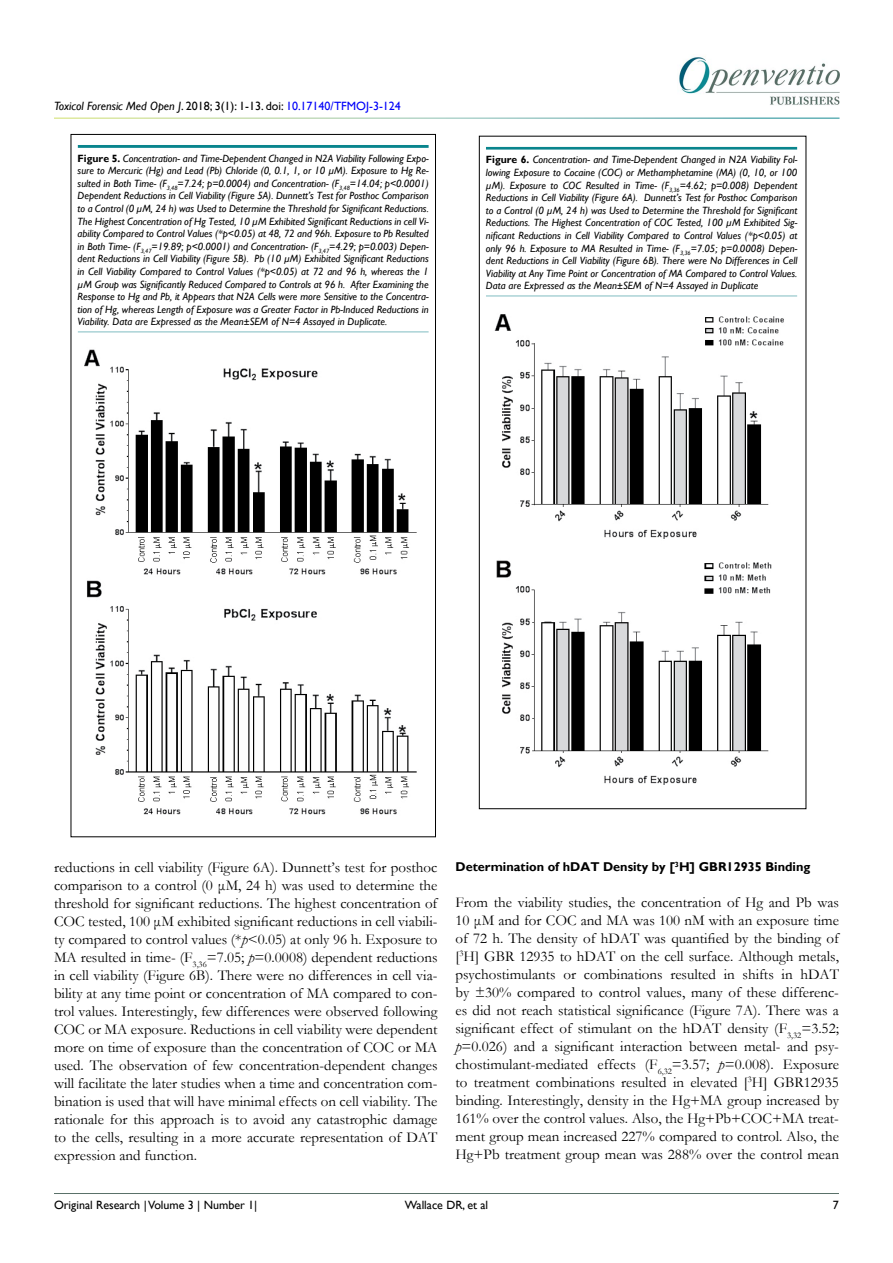
<style>
.page{position:relative;width:893px;height:1263px;background:#fff}
.page>*{position:absolute;margin:0;border:0;box-sizing:border-box;transform-origin:0 0}
.t1{font:15px/18px "Garamond";color:#000;text-align:justify}
.t2{font:700 12.75px "Gill Sans";color:#000}
.t3{font:italic 12px "Gill Sans";color:#000101}
.t4{font:12px "Gill Sans";color:#000}
.t5{font:italic 10.5px/12.6px "Gill Sans";color:#000;text-align:justify}
.s1{font-style:normal}
.s2{font-style:normal;color:#0000fa}
.s3{font-weight:700;font-style:normal}
.s4{font-style:italic}
</style>
<div class="page">
<img style="left:679px;top:57px;width:160px;height:48px">
<hr style="left:54px;top:1193px;width:785px;height:1px;background:#597068">
<img style="left:84px;top:349px;width:333px;height:466px">
<div style="left:65px;top:133px;width:378px;height:16px;background:#f9f2f3;opacity:.75"></div>
<div style="left:65px;top:318px;width:378px;height:15px;background:#f9f2f3;opacity:.75"></div>
<img style="left:494px;top:314px;width:290px;height:471px">
<div style="left:474px;top:135px;width:337px;height:16px;background:#f9f2f3;opacity:.75"></div>
<div style="left:474px;top:282px;width:337px;height:15px;background:#f9f2f3;opacity:.75"></div>
<p class="t3" style="left:54px;top:99px;width:348px">Toxicol Forensic Med Open J<span class="s1">. 2018; 3(1): 1-13. doi:</span> <span class="s2">10.17140/TFMOJ-3-124</span></p>
<p class="t5" style="left:78px;top:152px;width:353px"><span class="s3">Figure 5.</span> Concentration- and Time-Dependent Changed in N2A Viability Following Expo&shy;sure to Mercuric (Hg) and Lead (Pb) Chloride (0, 0.1, 1, or 10 μM). Exposure to Hg Re&shy;sulted in Both Time- (F<sub>3,48</sub>=7.24; p=0.0004) and Concentration- (F<sub>3,48</sub>=14.04; p&lt;0.0001)<br>Dependent Reductions in Cell Viability (Figure 5A). Dunnett’s Test for Posthoc Comparison to a Control (0 μM, 24 h) was Used to Determine the Threshold for Significant Reductions.<br>The Highest Concentration of Hg Tested, 10 μM Exhibited Significant Reductions in cell Vi&shy;ability Compared to Control Values (*p&lt;0.05) at 48, 72 and 96h. Exposure to Pb Resulted in Both Time- (F<sub>3,47</sub>=19.89; p&lt;0.0001) and Concentration- (F<sub>3,47</sub>=4.29; p=0.003) Depen&shy;dent Reductions in Cell Viability (Figure 5B). Pb (10 μM) Exhibited Significant Reductions in Cell Viability Compared to Control Values (*p&lt;0.05) at 72 and 96 h, whereas the 1 μM Group was Significantly Reduced Compared to Controls at 96 h. After Examining the Response to Hg and Pb, it Appears that N2A Cells were more Sensitive to the Concentra&shy;tion of Hg, whereas Length of Exposure was a Greater Factor in Pb-Induced Reductions in Viability. Data are Expressed as the Mean±SEM of N=4 Assayed in Duplicate.</p>
<p class="t5" style="left:486px;top:154px;width:313px"><span class="s3">Figure 6.</span> Concentration- and Time-Dependent Changed in N2A Viability Fol&shy;lowing Exposure to Cocaine (COC) or Methamphetamine (MA) (0, 10, or 100 μM). Exposure to COC Resulted in Time- (F<sub>3,36</sub>=4.62; p=0.008) Dependent Reductions in Cell Viability (Figure 6A). Dunnett’s Test for Posthoc Comparison to a Control (0 μM, 24 h) was Used to Determine the Threshold for Significant Reductions. The Highest Concentration of COC Tested, 100 μM Exhibited Sig&shy;nificant Reductions in Cell Viability Compared to Control Values (*p&lt;0.05) at only 96 h. Exposure to MA Resulted in Time- (F<sub>3,36</sub>=7.05; p=0.0008) Depen&shy;dent Reductions in Cell Viability (Figure 6B). There were No Differences in Cell Viability at Any Time Point or Concentration of MA Compared to Control Values.<br>Data are Expressed as the Mean±SEM of N=4 Assayed in Duplicate</p>
<p class="t1" style="left:54px;top:858px;width:385px">reductions in cell viability (Figure 6A). Dunnett’s test for posthoc comparison to a control (0 μM, 24 h) was used to determine the threshold for significant reductions. The highest concentration of COC tested, 100 μM exhibited significant reductions in cell viabili&shy;ty compared to control values (*<span class="s4">p</span>&lt;0.05) at only 96 h. Exposure to MA resulted in time- (F<sub>3,36</sub>=7.05; <span class="s4">p</span>=0.0008) dependent reductions in cell viability (Figure 6B). There were no differences in cell via&shy;bility at any time point or concentration of MA compared to con&shy;trol values. Interestingly, few differences were observed following COC or MA exposure. Reductions in cell viability were dependent more on time of exposure than the concentration of COC or MA used. The observation of few concentration-dependent changes will facilitate the later studies when a time and concentration com&shy;bination is used that will have minimal effects on cell viability. The rationale for this approach is to avoid any catastrophic damage to the cells, resulting in a more accurate representation of DAT expression and function.</p>
<p class="t2" style="left:455px;top:859px;width:356px">Determination of hDAT Density by [<sup>3</sup>H] GBR12935 Binding</p>
<p class="t1" style="left:455px;top:893px;width:385px">From the viability studies, the concentration of Hg and Pb was 10 μM and for COC and MA was 100 nM with an exposure time of 72 h. The density of hDAT was quantified by the binding of [<sup>3</sup>H] GBR 12935 to hDAT on the cell surface. Although metals, psychostimulants or combinations resulted in shifts in hDAT by ±30% compared to control values, many of these differenc&shy;es did not reach statistical significance (Figure 7A). There was a significant effect of stimulant on the hDAT density (F<sub>3,32</sub>=3.52; <span class="s4">p</span>=0.026) and a significant interaction between metal- and psy&shy;chostimulant-mediated effects (F<sub>6,32</sub>=3.57; <span class="s4">p</span>=0.008). Exposure to treatment combinations resulted in elevated [<sup>3</sup>H] GBR12935 binding. Interestingly, density in the Hg+MA group increased by 161% over the control values. Also, the Hg+Pb+COC+MA treat&shy;ment group mean increased 227% compared to control. Also, the Hg+Pb treatment group mean was 288% over the control mean</p>
<p class="t4" style="left:54px;top:1198px;width:205px">Original Research | Volume 3 | Number 1|</p>
<p class="t4" style="left:833px;top:1198px;width:7px">7</p>
<p class="t4" style="left:405px;top:1198px;width:85px">Wallace DR, et al</p>
</div>
